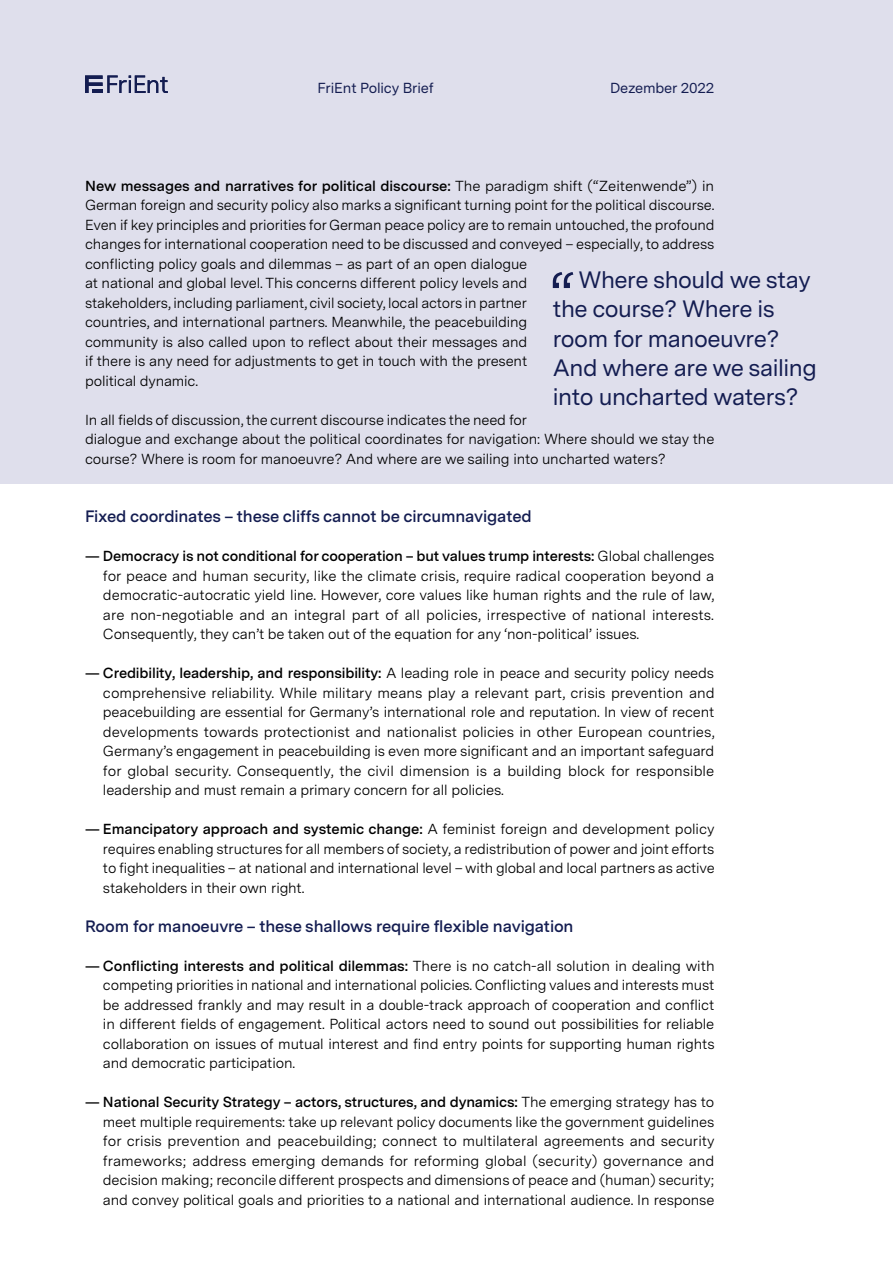
<style>
.page{position:relative;width:893px;height:1263px;background:#fff}
.page>*{position:absolute;margin:0;border:0;box-sizing:border-box;transform-origin:0 0}
.t1{font:23.7px/29.2px "Messina Sans";letter-spacing:-.02em;color:#141d51}
.t2{font:600 16.5px "Messina Sans";letter-spacing:-.01em;color:#141d51}
.t3{font:14.55px/19.5px "Messina Sans";letter-spacing:-.01em;color:#000;text-align:justify}
.t4{font:14.55px "Messina Sans";letter-spacing:-.01em;color:#141d51}
.s1{font-weight:600}
</style>
<div class="page">
<div style="left:0;top:0;width:893px;height:483px;background:#dfdfec"></div>
<svg style="left:553px;top:272px;width:20px;height:16px"></svg>
<svg style="left:85px;top:75px;width:83px;height:18px"></svg>
<p class="t4" style="left:318px;top:77px;width:118px">FriEnt Policy Brief</p>
<p class="t4" style="left:610px;top:77px;width:106px">Dezember 2022</p>
<p class="t3" style="left:85px;top:175px;width:631px;text-align:left"><span class="s1">New messages and narratives for political discourse:</span> The paradigm shift (“Zeitenwende”) in German foreign and security policy also marks a significant turning point for the political discourse.<br>Even if key principles and priorities for German peace policy are to remain untouched, the profound changes for international cooperation need to be discussed and conveyed – especially, to address conflicting policy goals and dilemmas – as part of an open dialogue<br>at national and global level. This concerns different policy levels and<br>stakeholders, including parliament, civil society, local actors in partner<br>countries, and international partners. Meanwhile, the peacebuilding<br>community is also called upon to reflect about their messages and<br>if there is any need for adjustments to get in touch with the present<br>political dynamic.</p>
<p class="t3" style="left:85px;top:409px;width:631px;text-align:left">In all fields of discussion, the current discourse indicates the need for<br>dialogue and exchange about the political coordinates for navigation: Where should we stay the course? Where is room for manoeuvre? And where are we sailing into uncharted waters?</p>
<h1 class="t1" style="left:553px;top:264px;width:266px;text-indent:26px">Where should we stay the course? Where is room for manoeuvre?<br>And where are we sailing into uncharted waters?</h1>
<p class="t2" style="left:85px;top:504px;width:448px">Fixed coordinates – these cliffs cannot be circumnavigated</p>
<p class="t3" style="left:103px;top:546px;width:613px;text-indent:-18px"><span class="s1">— Democracy is not conditional for cooperation – but values trump interests:</span> Global challenges for peace and human security, like the climate crisis, require radical cooperation beyond a democratic-autocratic yield line. However, core values like human rights and the rule of law, are non-negotiable and an integral part of all policies, irrespective of national interests.<br>Consequently, they can’t be taken out of the equation for any ‘non-political’ issues.</p>
<p class="t3" style="left:103px;top:663px;width:613px;text-indent:-18px"><span class="s1">— Credibility, leadership, and responsibility:</span> A leading role in peace and security policy needs comprehensive reliability. While military means play a relevant part, crisis prevention and peacebuilding are essential for Germany’s international role and reputation. In view of recent developments towards protectionist and nationalist policies in other European countries, Germany’s engagement in peacebuilding is even more significant and an important safeguard for global security. Consequently, the civil dimension is a building block for responsible leadership and must remain a primary concern for all policies.</p>
<p class="t3" style="left:103px;top:819px;width:613px;text-indent:-18px"><span class="s1">— Emancipatory approach and systemic change:</span> A feminist foreign and development policy requires enabling structures for all members of society, a redistribution of power and joint efforts to fight inequalities – at national and international level – with global and local partners as active stakeholders in their own right.</p>
<p class="t2" style="left:85px;top:914px;width:490px">Room for manoeuvre – these shallows require flexible navigation</p>
<p class="t3" style="left:103px;top:955px;width:613px;text-indent:-18px"><span class="s1">— Conflicting interests and political dilemmas:</span> There is no catch-all solution in dealing with competing priorities in national and international policies. Conflicting values and interests must be addressed frankly and may result in a double-track approach of cooperation and conflict in different fields of engagement. Political actors need to sound out possibilities for reliable collaboration on issues of mutual interest and find entry points for supporting human rights and democratic participation.</p>
<p class="t3" style="left:103px;top:1092px;width:613px;text-indent:-18px"><span class="s1">— National Security Strategy – actors, structures, and dynamics:</span> The emerging strategy has to meet multiple requirements: take up relevant policy documents like the government guidelines for crisis prevention and peacebuilding; connect to multilateral agreements and security frameworks; address emerging demands for reforming global (security) governance and decision making; reconcile different prospects and dimensions of peace and (human) security; and convey political goals and priorities to a national and international audience. In response</p>
</div>
